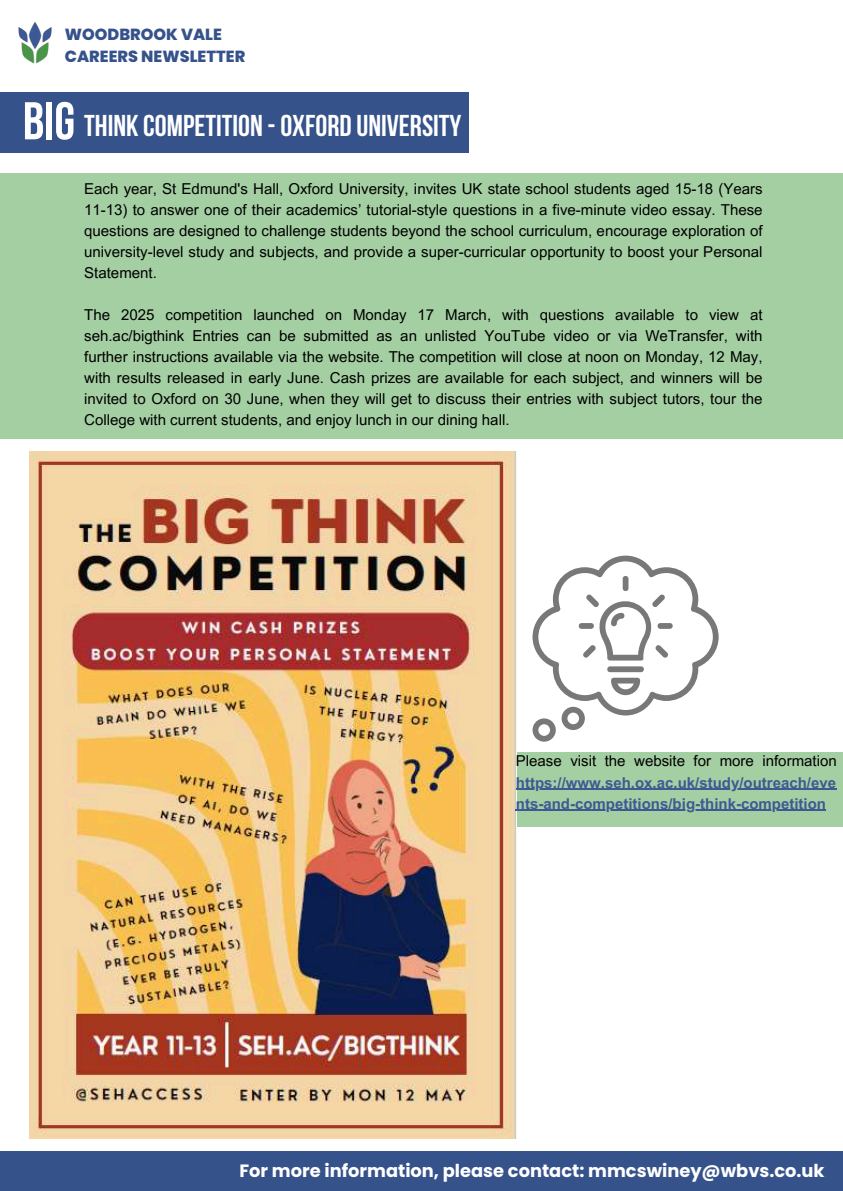
<style>
.page{position:relative;width:843px;height:1191px;background:#fff}
.page>*{position:absolute;margin:0;border:0;box-sizing:border-box;transform-origin:0 0}
.t1{font:700 53px "Bebas Neue";color:#fff}
.t2{font:700 30px "Bebas Neue";color:#fff}
.t3{font:700 17.8px "Poppins";color:#fff}
.t4{font:800 16.1px/22.2px "Poppins";color:#36528b}
.t5{font:15px/21px "Arial MT Pro";color:#000;text-align:justify}
.t6{font:700 15px/21px "Arial MT Pro";color:#3e5a95}
</style>
<div class="page">
<div style="left:0;top:1151px;width:842px;height:39px;background:#36528b"></div>
<div style="left:0;top:92px;width:468px;height:61px;background:#36528b"></div>
<img style="left:18px;top:22px;width:33px;height:41px">
<div style="left:0;top:173px;width:842px;height:265px;background:#a4cfa2"></div>
<div style="left:504px;top:752px;width:338px;height:74px;background:#a4cfa2"></div>
<img style="left:30px;top:451px;width:486px;height:686px">
<svg style="left:532px;top:555px;width:186px;height:186px"></svg>
<div style="left:622px;top:576px;width:6px;height:15px;background:#787878;border-radius:3px"></div>
<hr style="left:515px;top:788px;width:320px;height:1px;background:#3e5a95">
<hr style="left:515px;top:809px;width:310px;height:1px;background:#3e5a95">
<p class="t4" style="left:65px;top:23px;width:182px">WOODBROOK VALE<br>CAREERS NEWSLETTER</p>
<h1 class="t1" style="left:23px;top:99px;width:54px">BIG</h1>
<h2 class="t2" style="left:84px;top:113px;width:379px">THINK COMPETITION -OXFORD UNIVERSITY</h2>
<p class="t5" style="left:84px;top:180px;width:679px">Each year, St Edmund's Hall, Oxford University, invites UK state school students aged 15-18 (Years 11-13) to answer one of their academics’ tutorial-style questions in a five-minute video essay. These questions are designed to challenge students beyond the school curriculum, encourage exploration of university-level study and subjects, and provide a super-curricular opportunity to boost your Personal Statement.</p>
<p class="t5" style="left:84px;top:306px;width:679px">The 2025 competition launched on Monday 17 March, with questions available to view at seh.ac/bigthink Entries can be submitted as an unlisted YouTube video or via WeTransfer, with further instructions available via the website. The competition will close at noon on Monday, 12 May, with results released in early June. Cash prizes are available for each subject, and winners will be invited to Oxford on 30 June, when they will get to discuss their entries with subject tutors, tour the College with current students, and enjoy lunch in our dining hall.</p>
<p class="t5" style="left:515px;top:752px;width:322px">Please visit the website for more information</p>
<p class="t6" style="left:515px;top:773px;width:322px">https://www.seh.ox.ac.uk/study/outreach/eve nts-and-competitions/big-think-competition</p>
<p class="t3" style="left:239px;top:1157px;width:586px">For more information, please contact: mmcswiney@wbvs.co.uk</p>
</div>
